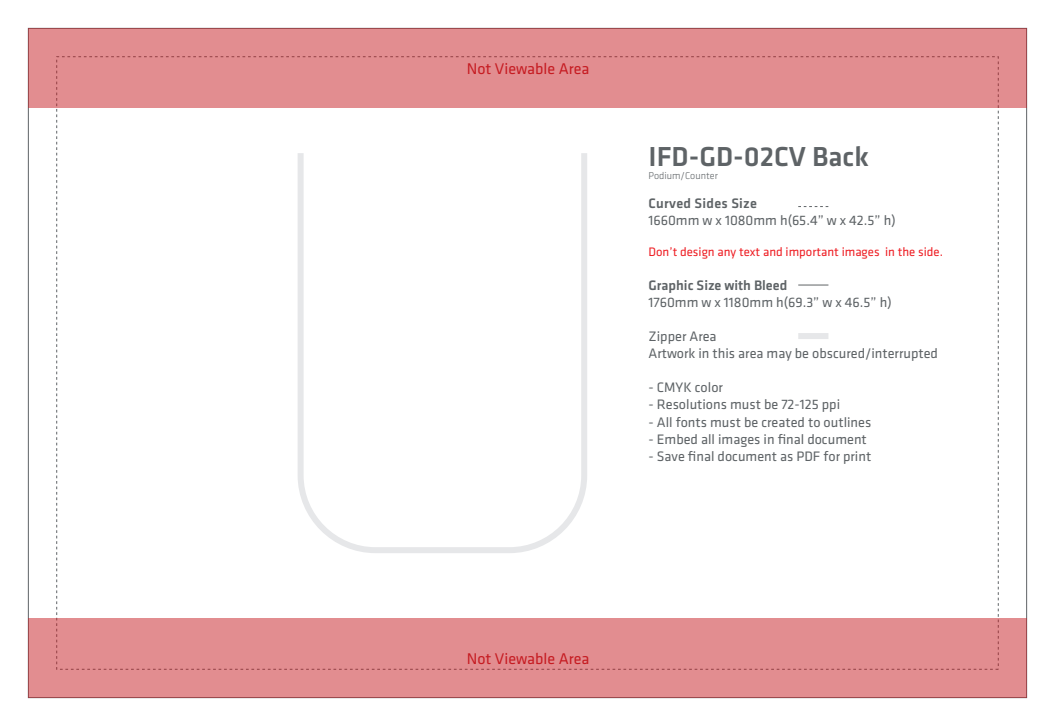
<style>
.page{position:relative;width:1055px;height:726px;background:#fff}
.page>*{position:absolute;margin:0;border:0;box-sizing:border-box;transform-origin:0 0}
.t1{font:500 28.48px "Klavika";color:#5e6366}
.t2{font:16.08px "Klavika";color:#c61c22}
.t3{font:14.24px/17.1px "Klavika";color:#5e6366}
.t4{font:500 14.24px "Klavika";color:#5e6366}
.t5{font:500 14.24px "Klavika";letter-spacing:.02em;color:#5e6366}
.t6{font:12.76px "Klavika";color:#ee1d23}
.t7{font:300 10.24px "Klavika";color:#5e6366}
</style>
<div class="page">
<svg style="left:798px;top:206px;width:30px;height:1px"></svg>
<hr style="left:798px;top:284px;width:30px;height:1px;background:#5f6366">
<div style="left:798px;top:333px;width:30px;height:6px;background:#e6e7e9"></div>
<div style="left:28px;top:28px;width:998px;height:80px;background:#e28d90"></div>
<div style="left:28px;top:618px;width:998px;height:79px;background:#e28d90"></div>
<svg style="left:298px;top:153px;width:289px;height:400px"></svg>
<p class="t2" style="left:467px;top:60px;width:124px">Not Viewable Area</p>
<h1 class="t1" style="left:648px;top:141px;width:222px">IFD-GD-02CV Back</h1>
<p class="t7" style="left:648px;top:169px;width:71px">Podium/Counter</p>
<p class="t5" style="left:648px;top:195px;width:110px">Curved Sides Size</p>
<p class="t3" style="left:648px;top:212px;width:249px">1660mm w x 1080mm h(65.4” w x 42.5” h)</p>
<p class="t6" style="left:648px;top:244px;width:296px">Don’t design any text and important images in the side.</p>
<p class="t4" style="left:648px;top:277px;width:140px">Graphic Size with Bleed</p>
<p class="t3" style="left:648px;top:294px;width:245px">1760mm w x 1180mm h(69.3” w x 46.5” h)</p>
<p class="t3" style="left:648px;top:328px;width:291px">Zipper Area<br>Artwork in this area may be obscured/interrupted</p>
<p class="t3" style="left:648px;top:379px;width:76px">- CMYK color</p>
<p class="t3" style="left:648px;top:396px;width:193px">- Resolutions must be 72-125 ppi</p>
<p class="t3" style="left:648px;top:413px;width:224px">- All fonts must be created to outlines</p>
<p class="t3" style="left:648px;top:430px;width:220px">- Embed all images in final document</p>
<p class="t3" style="left:648px;top:448px;width:224px">- Save final document as PDF for print</p>
<p class="t2" style="left:467px;top:649px;width:124px">Not Viewable Area</p>
</div>
